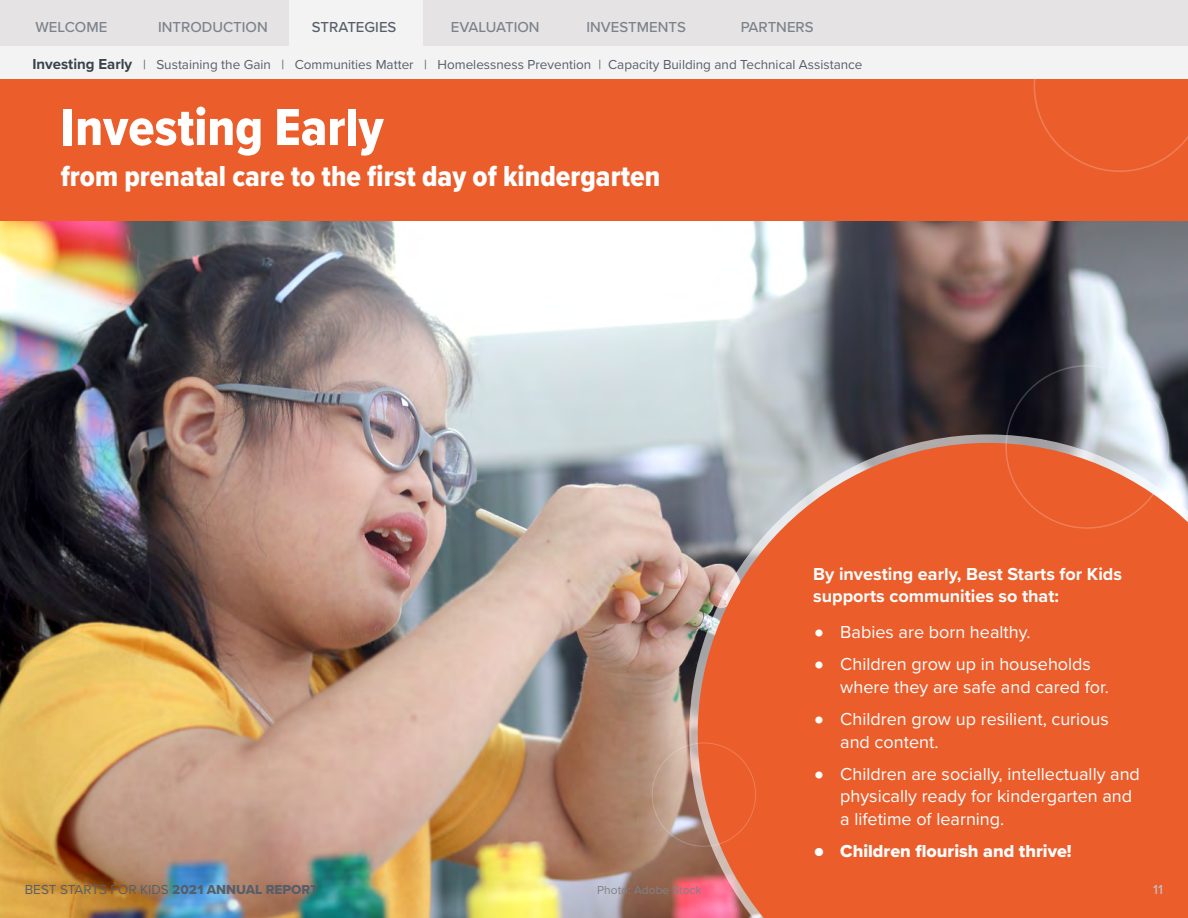
<style>
.page{position:relative;width:1188px;height:918px;background:#fff}
.page>*{position:absolute;margin:0;border:0;box-sizing:border-box;transform-origin:0 0}
.t1{font:54px "Proxima Nova Cond Extrabld";color:#fff}
.t2{font:30px "Proxima Nova Cond Extrabld";color:#fff}
.t3{font:18px/22.5px "Proxima Nova";color:#fff}
.t4{font:700 18px/21.8px "Proxima Nova";color:#fff}
.t5{font:18px "Proxima Nova Extrabld";color:#fff}
.t6{font:500 15px "Proxima Nova";color:#7b828b}
.t7{font:500 15px "Proxima Nova";color:#565f69}
.t8{font:13.5px "Proxima Nova";color:#565f69}
.t9{font:500 13.5px "Proxima Nova";color:#c0c2c7}
.t10{font:12px "Proxima Nova";color:#808285}
.s1{font-weight:700;font-size:15px;color:#37424c}
.s2{font-size:33px}
.s3{font-family:"Proxima Nova Extrabld"}
</style>
<div class="page">
<img style="left:0;top:220px;width:1188px;height:698px">
<img style="left:689px;top:434px;width:499px;height:484px">
<svg style="left:698px;top:443px;width:490px;height:475px;background:#e4663a"></svg>
<div style="left:0;top:79px;width:1188px;height:141px;background:#eb5d2b"></div>
<svg style="left:1034px;top:79px;width:154px;height:93px"></svg>
<div style="left:0;top:0;width:1188px;height:79px;background:#f4f3f3"></div>
<div style="left:0;top:0;width:1188px;height:46px;background:#e5e3e3"></div>
<div style="left:289px;top:0;width:134px;height:46px;background:#f4f3f3"></div>
<p class="t6" style="left:36px;top:16px;width:73px">WELCOME</p>
<p class="t6" style="left:158px;top:16px;width:111px">INTRODUCTION</p>
<p class="t7" style="left:312px;top:16px;width:86px">STRATEGIES</p>
<p class="t6" style="left:451px;top:16px;width:90px">EVALUATION</p>
<p class="t6" style="left:587px;top:16px;width:101px">INVESTMENTS</p>
<p class="t6" style="left:741px;top:16px;width:74px">PARTNERS</p>
<p class="t8" style="left:32px;top:54px;width:832px"><span class="s1">Investing Early</span> | Sustaining the Gain | Communities Matter | Homelessness Prevention | Capacity Building and Technical Assistance</p>
<h1 class="t1" style="left:61px;top:87px;width:324px">Investing Early</h1>
<h2 class="t2" style="left:61px;top:153px;width:601px">from prenatal care to the first day of kindergarten</h2>
<p class="t4" style="left:813px;top:563px;width:310px">By investing early, Best Starts for Kids supports communities so that:</p>
<p class="t3" style="left:813px;top:620px;width:219px"><span class="s2">•</span> Babies are born healthy.</p>
<p class="t3" style="left:840px;top:652px;width:270px;text-indent:-27px"><span class="s2">•</span> Children grow up in households where they are safe and cared for.</p>
<p class="t3" style="left:840px;top:707px;width:270px;text-indent:-27px"><span class="s2">•</span> Children grow up resilient, curious and content.</p>
<p class="t3" style="left:840px;top:762px;width:301px;text-indent:-27px"><span class="s2">•</span> Children are socially, intellectually and physically ready for kindergarten and a lifetime of learning.</p>
<p class="t5" style="left:813px;top:838px;width:260px"><span class="s2">•</span> Children flourish and thrive!</p>
<p class="t8" style="left:25px;top:880px;width:295px">BEST STARTS FOR KIDS <span class="s3">2021 ANNUAL REPORT</span></p>
<p class="t9" style="left:1153px;top:880px;width:11px">11</p>
<p class="t10" style="left:597px;top:881px;width:106px">Photo: Adobe Stock</p>
</div>
